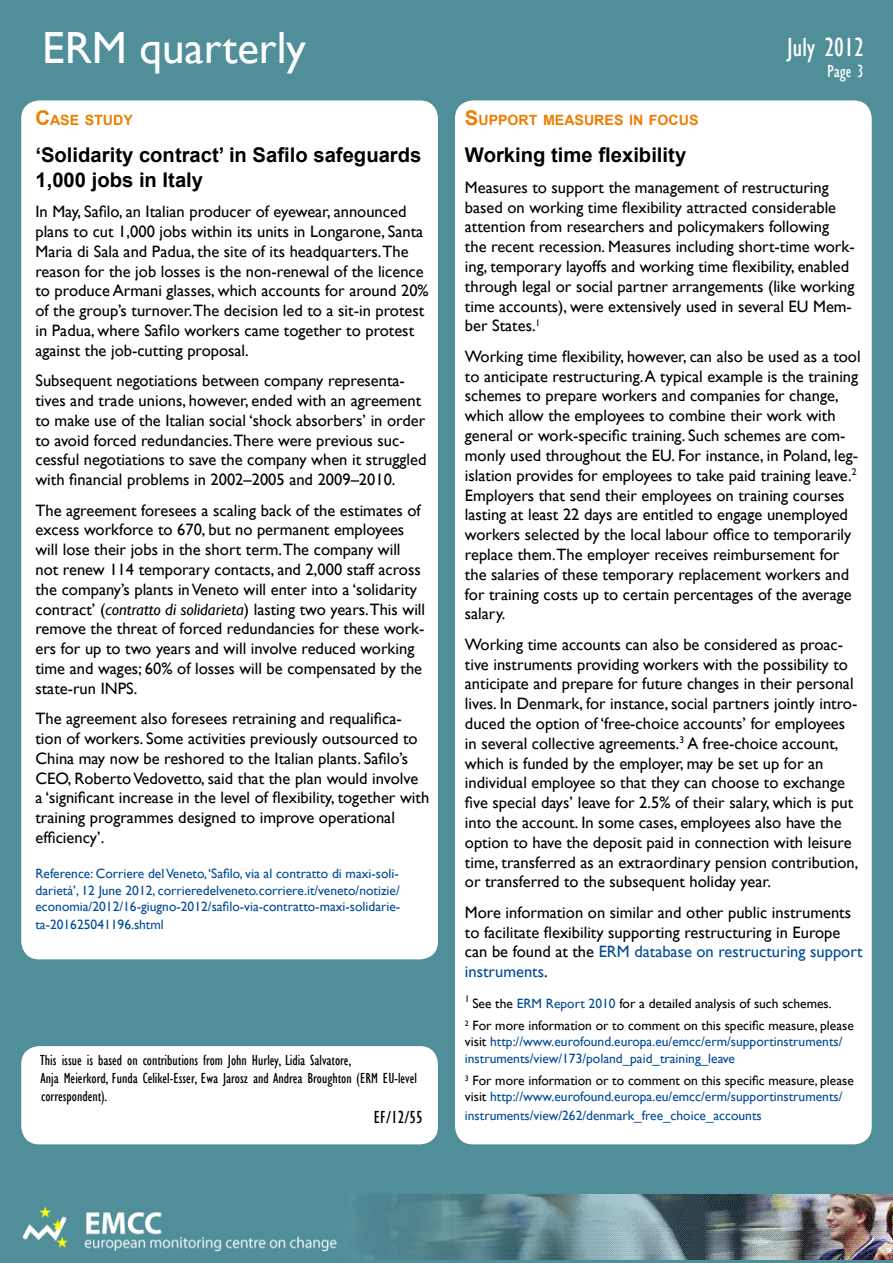
<style>
.page{position:relative;width:893px;height:1263px;background:#fff}
.page>*{position:absolute;margin:0;border:0;box-sizing:border-box;transform-origin:0 0}
.t1{font:45px "Gill Sans";color:#fff}
.t2{font:condensed 27px "Gill Sans";color:#fff}
.t3{font:700 20.25px/24.3px "Arial";color:#000}
.t4{font:condensed 18px "Gill Sans";color:#000}
.t5{font:condensed 18px "Gill Sans";color:#fff}
.t6{font:16.5px/19.8px "Gill Sans";color:#000}
.t7{font:condensed 15px/18px "Gill Sans";color:#000}
.t8{font:700 14.1px "Arial";color:#ee7d00}
.t9{font:13.5px/16.2px "Gill Sans";color:#004b95;text-align:justify}
.t10{font:13.5px/22.6px "Gill Sans";color:#000}
.s1{font-size:20.25px}
.s2{font-style:italic}
.s3{color:#004b95}
.s4{color:#000}
</style>
<div class="page">
<div style="left:0;top:74px;width:893px;height:1189px;background:#508f9a"></div>
<div style="left:21px;top:100px;width:417px;height:859px;background:#fff;border-radius:18px"></div>
<div style="left:455px;top:100px;width:417px;height:1044px;background:#fff;border-radius:18px"></div>
<div style="left:0;top:0;width:893px;height:74px;background:#508f9a"></div>
<img style="left:23px;top:1206px;width:310px;height:46px">
<img style="left:333px;top:1195px;width:560px;height:64px">
<div style="left:21px;top:1046px;width:417px;height:98px;background:#fff;border-radius:18px"></div>
<h1 class="t1" style="left:42px;top:21px;width:265px">ERM quarterly</h1>
<h2 class="t2" style="left:787px;top:31px;width:78px">July 2012</h2>
<p class="t5" style="left:827px;top:61px;width:38px">Page 3</p>
<p class="t8" style="left:35px;top:111px;width:60px"><span class="s1">C</span>ASE STU</p>
<p class="t8" style="left:113px;top:111px;width:21px">DY</p>
<p class="t3" style="left:35px;top:144px;width:387px">‘Solidarity contract’ in Safilo safeguards<br>1,000 jobs in Italy</p>
<p class="t6" style="left:35px;top:202px;width:395px">In May, Safilo, an Italian producer of eyewear, announced plans to cut 1,000 jobs within its units in Longarone, Santa Maria di Sala and Padua, the site of its headquarters.The reason for the job losses is the non-renewal of the licence to produce Armani glasses, which accounts for around 20% of the group’s turnover.The decision led to a sit-in protest in Padua, where Safilo workers came together to protest against the job-cutting proposal.</p>
<p class="t6" style="left:35px;top:371px;width:392px">Subsequent negotiations between company representa&shy;tives and trade unions, however, ended with an agreement to make use of the Italian social ‘shock absorbers’ in order to avoid forced redundancies.There were previous suc&shy;cessful negotiations to save the company when it struggled with financial problems in 2002–2005 and 2009–2010.</p>
<p class="t6" style="left:35px;top:500px;width:391px">The agreement foresees a scaling back of the estimates of excess workforce to 670, but no permanent employees will lose their jobs in the short term.The company will not renew 114 temporary contacts, and 2,000 staff across the company’s plants in Veneto will enter into a ‘solidarity contract’ (<span class="s2">contratto di solidarieta</span>) lasting two years.This will remove the threat of forced redundancies for these work&shy;ers for up to two years and will involve reduced working time and wages; 60% of losses will be compensated by the state-run INPS.</p>
<p class="t6" style="left:35px;top:709px;width:395px">The agreement also foresees retraining and requalifica&shy;tion of workers. Some activities previously outsourced to China may now be reshored to the Italian plants. Safilo’s CEO, Roberto Vedovetto, said that the plan would involve a ‘significant increase in the level of flexibility, together with training programmes designed to improve operational efficiency’.</p>
<p class="t9" style="left:35px;top:866px;width:366px">Reference: Corriere del Veneto, ‘Safilo, via al contratto di maxi-soli&shy;darietà’, 12 June 2012, corrieredelveneto.corriere.it/veneto/notizie/ economia/2012/16-giugno-2012/safilo-via-contratto-maxi-solidarie-</p>
<p class="t9" style="left:35px;top:916px;width:130px">ta-201625041196.shtml</p>
<p class="t7" style="left:40px;top:1051px;width:378px">This issue is based on contributions from John Hurley, Lidia Salvatore,<br>Anja Meierkord, Funda Celikel-Esser, Ewa Jarosz and Andrea Broughton (ERM EU-level correspondent).</p>
<p class="t4" style="left:374px;top:1106px;width:50px">EF/12/55</p>
<p class="t8" style="left:465px;top:111px;width:215px"><span class="s1">S</span>UPPORT MEASU RES IN FOCUS</p>
<p class="t3" style="left:465px;top:144px;width:223px">Working time flexibility</p>
<p class="t6" style="left:465px;top:178px;width:391px">Measures to support the management of restructuring based on working time flexibility attracted considerable attention from researchers and policymakers following the recent recession. Measures including short-time work&shy;ing, temporary layoffs and working time flexibility, enabled through legal or social partner arrangements (like working time accounts), were extensively used in several EU Mem&shy;ber States.<sup>1</sup></p>
<p class="t6" style="left:465px;top:347px;width:397px">Working time flexibility, however, can also be used as a tool to anticipate restructuring. A typical example is the training schemes to prepare workers and companies for change, which allow the employees to combine their work with general or work-specific training. Such schemes are com&shy;monly used throughout the EU. For instance, in Poland, leg&shy;islation provides for employees to take paid training leave.<sup>2<br></sup>Employers that send their employees on training courses lasting at least 22 days are entitled to engage unemployed workers selected by the local labour office to temporarily replace them.The employer receives reimbursement for the salaries of these temporary replacement workers and for training costs up to certain percentages of the average salary.</p>
<p class="t6" style="left:465px;top:635px;width:395px">Working time accounts can also be considered as proac&shy;tive instruments providing workers with the possibility to anticipate and prepare for future changes in their personal lives. In Denmark, for instance, social partners jointly intro&shy;duced the option of ‘free-choice accounts’ for employees in several collective agreements.<sup>3</sup> A free-choice account, which is funded by the employer, may be set up for an individual employee so that they can choose to exchange five special days’ leave for 2.5% of their salary, which is put into the account. In some cases, employees also have the option to have the deposit paid in connection with leisure time, transferred as an extraordinary pension contribution, or transferred to the subsequent holiday year.</p>
<p class="t6" style="left:465px;top:903px;width:399px">More information on similar and other public instruments to facilitate flexibility supporting restructuring in Europe can be found at the <span class="s3">ERM database on restructuring support instruments</span>.</p>
<p class="t10" style="left:465px;top:992px;width:390px"><sup>1</sup> See the <span class="s3">ERM Report 2010</span> for a detailed analysis of such schemes.<br><sup>2</sup> For more information or to comment on this specific measure, please</p>
<p class="t9" style="left:465px;top:1034px;width:379px"><span class="s4">visit</span> http://www.eurofound.europa.eu/emcc/erm/supportinstruments/ instruments/view/173/poland_paid_training_leave</p>
<p class="t10" style="left:465px;top:1073px;width:390px;line-height:16.2px"><sup>3</sup> For more information or to comment on this specific measure, please visit <span class="s3">http://www.eurofound.europa.eu/emcc/erm/supportinstruments/</span></p>
<p class="t9" style="left:465px;top:1107px;width:298px">instruments/view/262/denmark_free_choice_accounts</p>
</div>
